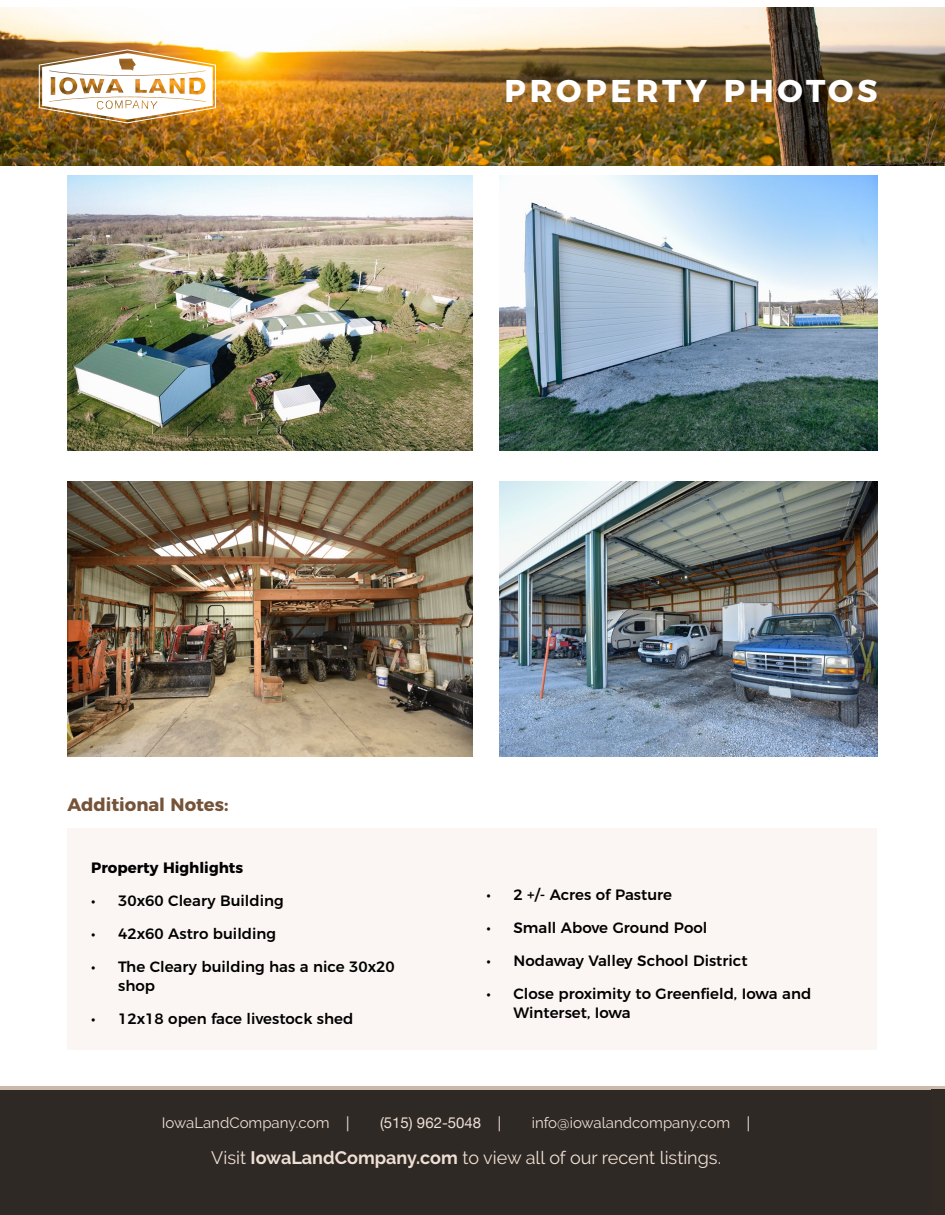
<style>
.page{position:relative;width:945px;height:1215px;background:#fff}
.page>*{position:absolute;margin:0;border:0;box-sizing:border-box;transform-origin:0 0}
.t1{font:700 31.5px "Montserrat";letter-spacing:.12em;color:#fff}
.t2{font:18px "Raleway";color:#efdfd5}
.t3{font:700 18px "Montserrat";color:#755339}
.t4{font:500 15px/19.5px "Montserrat";color:#000}
.t5{font:15px "Raleway";color:#efdfd5}
.t6{font:700 15px "Montserrat";color:#000}
.t7{font:15px "Helvetica Neue";color:#efdfd5}
.s1{font-family:"Helvetica Neue"}
.s2{font-weight:700}
</style>
<div class="page">
<div style="left:0;top:1088px;width:932px;height:127px;background:#2e2924"></div>
<hr style="left:0;top:1086px;width:932px;height:4px;background:#c9b9ac">
<img style="left:0;top:8px;width:945px;height:157px">
<img style="left:39px;top:49px;width:177px;height:74px">
<img style="left:68px;top:176px;width:404px;height:275px">
<img style="left:68px;top:482px;width:404px;height:275px">
<img style="left:500px;top:176px;width:377px;height:275px">
<img style="left:500px;top:482px;width:378px;height:275px">
<div style="left:68px;top:829px;width:810px;height:221px;background:#fbf6f3"></div>
<div style="left:932px;top:1089px;width:13px;height:125px;background:#302924"></div>
<svg style="left:932px;top:1086px;width:13px;height:3px"></svg>
<h1 class="t1" style="left:505px;top:65px;width:374px">PROPERTY PHOTOS</h1>
<p class="t3" style="left:68px;top:790px;width:163px">Additional Notes:</p>
<p class="t6" style="left:91px;top:855px;width:153px">Property Highlights</p>
<p class="t4" style="left:91px;top:889px;width:194px">• 30x60 Cleary Building</p>
<p class="t4" style="left:91px;top:922px;width:186px">• 42x60 Astro building</p>
<p class="t4" style="left:118px;top:955px;width:278px;text-indent:-27px">• The Cleary building has a nice 30x20 shop</p>
<p class="t4" style="left:91px;top:1008px;width:264px">• 12x18 open face livestock shed</p>
<p class="t4" style="left:487px;top:884px;width:187px">• 2 +/- Acres of Pasture</p>
<p class="t4" style="left:487px;top:917px;width:222px">• Small Above Ground Pool</p>
<p class="t4" style="left:487px;top:950px;width:263px">• Nodaway Valley School District</p>
<p class="t4" style="left:514px;top:983px;width:299px;text-indent:-27px">• Close proximity to Greenfield, Iowa and<br>Winterset, Iowa</p>
<p class="t5" style="left:162px;top:1114px;width:189px">IowaLandCompany.com <span class="s1">|</span></p>
<p class="t7" style="left:380px;top:1112px;width:123px">(515) 962-5048 |</p>
<p class="t5" style="left:532px;top:1114px;width:220px">info@iowalandcompany.com <span class="s1">|</span></p>
<p class="t2" style="left:211px;top:1147px;width:511px">Visit <span class="s2">IowaLandCompany.com</span> to view all of our recent listings.</p>
</div>
